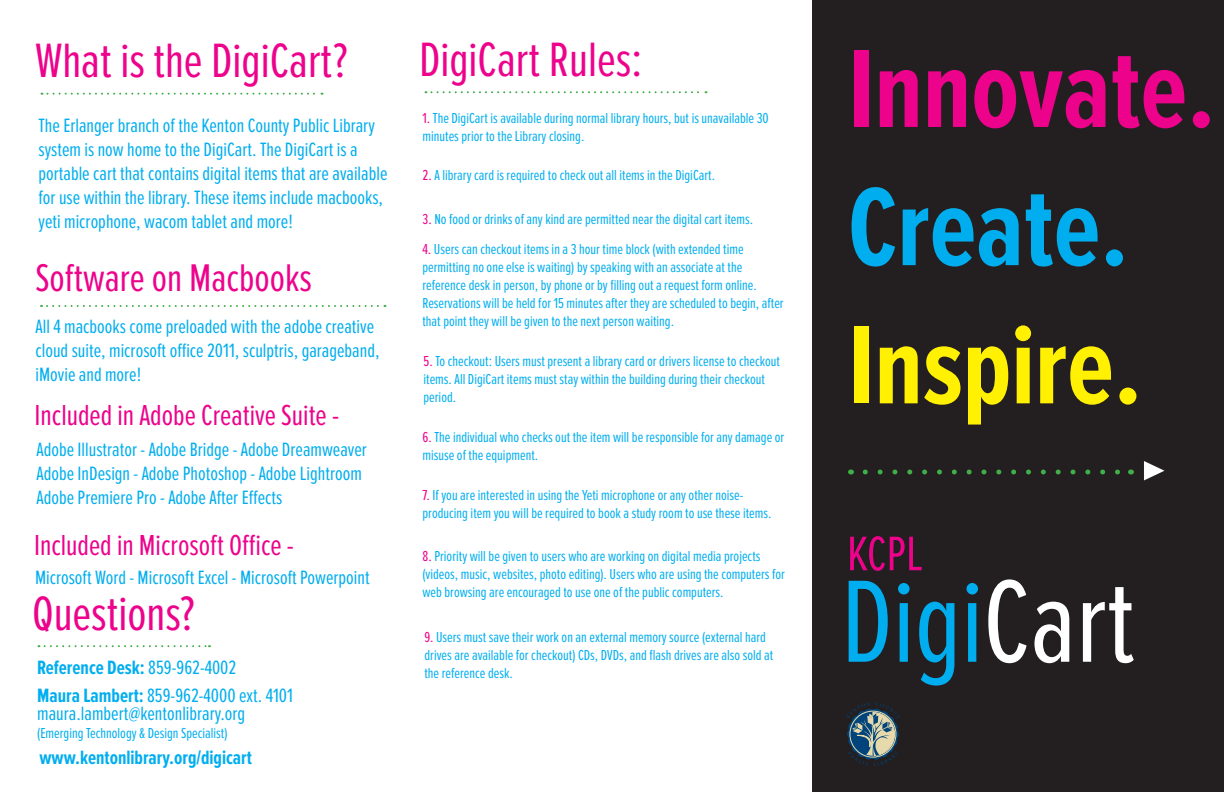
<style>
.page{position:relative;width:1224px;height:792px;background:#fff}
.page>*{position:absolute;margin:0;border:0;box-sizing:border-box;transform-origin:0 0}
.t1{font:121.4px "Proxima Nova Ex Cn";color:#00aeef}
.t2{font:700 115.2px "Proxima Nova Ex Cn";color:#ed028c}
.t3{font:700 115.2px "Proxima Nova Ex Cn";color:#fff101}
.t4{font:700 115.2px "Proxima Nova Ex Cn";color:#00aeef}
.t5{font:50.3px "Proxima Nova Ex Cn";color:#ed028c}
.t6{font:50px "Proxima Nova Ex Cn";color:#ed028c}
.t7{font:40px "Proxima Nova Ex Cn";color:#ed028c}
.t8{font:30px "Proxima Nova Ex Cn";color:#ed028c}
.t9{font:20px/24px "Proxima Nova Ex Cn";color:#00aeef}
.t10{font:700 20px "Proxima Nova Ex Cn";color:#00aeef}
.t11{font:15px/18px "Proxima Nova Ex Cn";color:#00aeef}
.s1{font-weight:400}
.s2{font-weight:700}
.s3{color:#ed028c}
.s4{color:#fff}
</style>
<div class="page">
<svg style="left:42px;top:93px;width:281px;height:2px"></svg>
<svg style="left:41px;top:305px;width:344px;height:2px"></svg>
<svg style="left:426px;top:91px;width:281px;height:2px"></svg>
<svg style="left:45px;top:645px;width:165px;height:2px"></svg>
<div style="left:812px;top:0;width:412px;height:792px;background:#231f20"></div>
<svg style="left:846px;top:702px;width:54px;height:64px"></svg>
<svg style="left:865px;top:470px;width:255px;height:4px"></svg>
<svg style="left:1144px;top:461px;width:20px;height:19px"></svg>
<p class="t6" style="left:35px;top:33px;width:314px">What is the DigiCart?</p>
<p class="t9" style="left:38px;top:114px;width:351px">The Erlanger branch of the Kenton County Public Library system is now home to the DigiCart. The DigiCart is a portable cart that contains digital items that are available for use within the library. These items include macbooks, yeti microphone, wacom tablet and more!</p>
<p class="t7" style="left:36px;top:255px;width:278px">Software on Macbooks</p>
<p class="t9" style="left:36px;top:315px;width:346px">All 4 macbooks come preloaded with the adobe creative cloud suite, microsoft office 2011, sculptris, garageband, iMovie and more!</p>
<p class="t8" style="left:34px;top:398px;width:306px">Included in Adobe Creative Suite -</p>
<p class="t9" style="left:36px;top:438px;width:332px">Adobe Illustrator - Adobe Bridge - Adobe Dreamweaver</p>
<p class="t9" style="left:36px;top:462px;width:327px">Adobe InDesign - Adobe Photoshop - Adobe Lightroom</p>
<p class="t9" style="left:36px;top:486px;width:247px">Adobe Premiere Pro - Adobe After Effects</p>
<p class="t8" style="left:34px;top:528px;width:261px">Included in Microsoft Office -</p>
<p class="t9" style="left:35px;top:566px;width:336px">Microsoft Word - Microsoft Excel - Microsoft Powerpoint</p>
<p class="t6" style="left:32px;top:586px;width:164px">Questions?</p>
<p class="t10" style="left:37px;top:656px;width:201px">Reference Desk: <span class="s1">859-962-4002</span></p>
<p class="t9" style="left:37px;top:683px;width:257px"><span class="s2">Maura Lambert:</span> 859-962-4000 ext. 4101</p>
<p class="t9" style="left:37px;top:701px;width:210px">maura.lambert@kentonlibrary.org</p>
<p class="t11" style="left:37px;top:724px;width:192px">(Emerging Technology &amp; Design Specialist)</p>
<p class="t10" style="left:40px;top:746px;width:214px">www.kentonlibrary.org/digicart</p>
<p class="t6" style="left:419px;top:32px;width:225px">DigiCart Rules:</p>
<p class="t11" style="left:422px;top:110px;width:348px"><span class="s3">1.</span> The DigiCart is available during normal library hours, but is unavailable 30 minutes prior to the Library closing.</p>
<p class="t11" style="left:422px;top:167px;width:294px"><span class="s3">2.</span> A library card is required to check out all items in the DigiCart.</p>
<p class="t11" style="left:422px;top:211px;width:332px"><span class="s3">3.</span> No food or drinks of any kind are permitted near the digital cart items.</p>
<p class="t11" style="left:422px;top:240px;width:363px"><span class="s3">4.</span> Users can checkout items in a 3 hour time block (with extended time permitting no one else is waiting) by speaking with an associate at the reference desk in person, by phone or by filling out a request form online.<br>Reservations will be held for 15 minutes after they are scheduled to begin, after that point they will be given to the next person waiting.</p>
<p class="t11" style="left:424px;top:353px;width:358px"><span class="s3">5.</span> To checkout: Users must present a library card or drivers license to checkout items. All DigiCart items must stay within the building during their checkout period.</p>
<p class="t11" style="left:422px;top:428px;width:363px"><span class="s3">6.</span> The individual who checks out the item will be responsible for any damage or misuse of the equipment.</p>
<p class="t11" style="left:422px;top:486px;width:351px"><span class="s3">7.</span> If you are interested in using the Yeti microphone or any other noise&shy;producing item you will be required to book a study room to use these items.</p>
<p class="t11" style="left:422px;top:547px;width:364px"><span class="s3">8.</span> Priority will be given to users who are working on digital media projects (videos, music, websites, photo editing). Users who are using the computers for web browsing are encouraged to use one of the public computers.</p>
<p class="t11" style="left:424px;top:628px;width:350px"><span class="s3">9.</span> Users must save their work on an external memory source (external hard drives are available for checkout) CDs, DVDs, and flash drives are also sold at the reference desk.</p>
<p class="t2" style="left:848px;top:25px;width:369px">Innovate.</p>
<p class="t4" style="left:848px;top:163px;width:282px">Create.</p>
<p class="t3" style="left:848px;top:301px;width:296px">Inspire.</p>
<p class="t5" style="left:847px;top:526px;width:77px">KCPL</p>
<p class="t1" style="left:841px;top:554px;width:295px">Digi<span class="s4">Cart</span></p>
</div>
